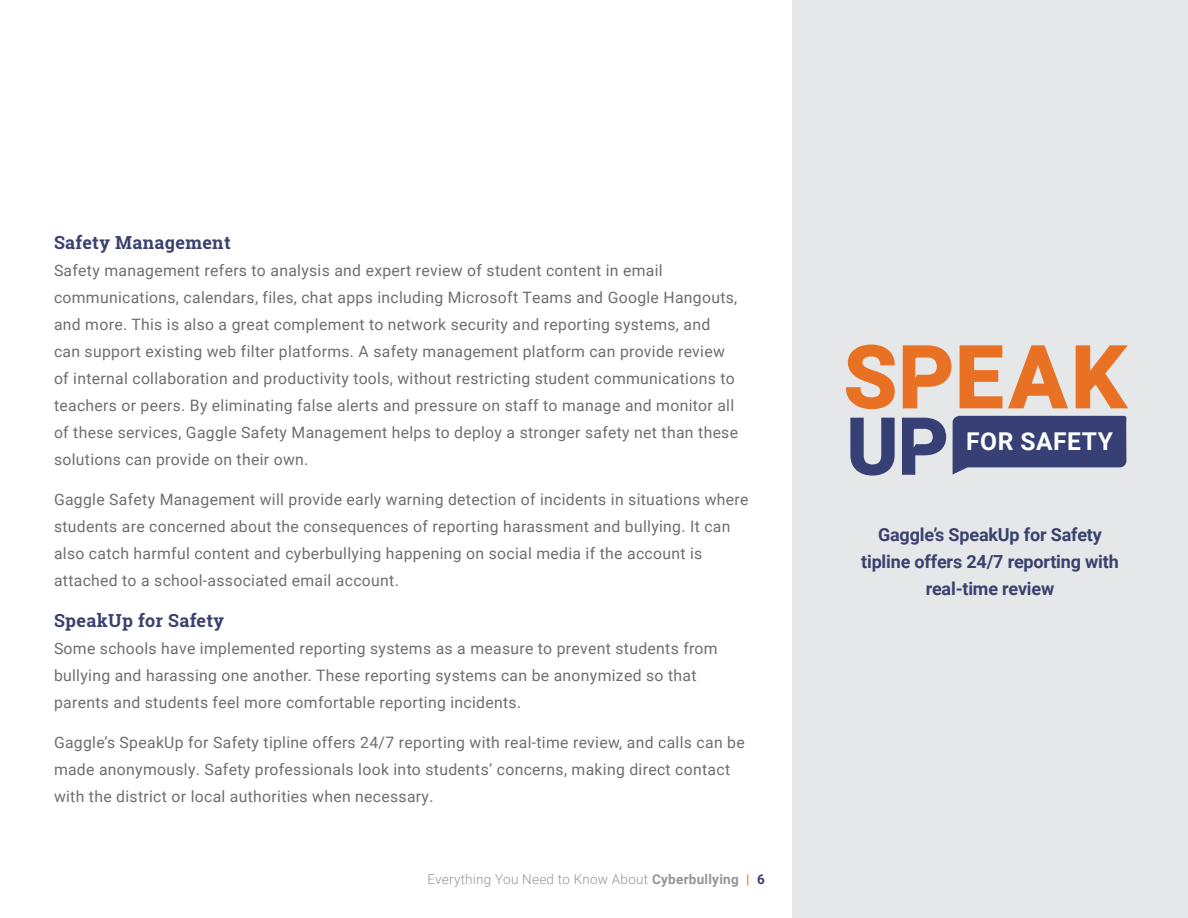
<style>
.page{position:relative;width:1188px;height:918px;background:#fff}
.page>*{position:absolute;margin:0;border:0;box-sizing:border-box;transform-origin:0 0}
.t1{font:700 24.6px "Roboto";letter-spacing:.02em;color:#fff}
.t2{font:700 18px/27px "Roboto";letter-spacing:-.01em;color:#3b416f;text-align:center}
.t3{font:700 18px "Roboto Slab";letter-spacing:.02em;color:#3b416f}
.t4{font:15.75px/27px "Roboto";letter-spacing:.02em;color:#6d6e71}
.t5{font:300 13.5px "Roboto";letter-spacing:.02em;color:#939598}
.s1{font-weight:700}
.s2{font-weight:700;color:#f58423}
.s3{font-weight:700;color:#3b416f}
</style>
<div class="page">
<div style="left:792px;top:0;width:396px;height:918px;background:#e6e7e8"></div>
<svg style="left:846px;top:345px;width:49px;height:64px"></svg>
<svg style="left:903px;top:345px;width:48px;height:63px"></svg>
<svg style="left:960px;top:345px;width:42px;height:63px"></svg>
<svg style="left:1008px;top:345px;width:60px;height:63px"></svg>
<svg style="left:1076px;top:345px;width:52px;height:63px"></svg>
<svg style="left:850px;top:418px;width:45px;height:58px"></svg>
<svg style="left:902px;top:418px;width:44px;height:57px"></svg>
<svg style="left:953px;top:416px;width:174px;height:59px;background:#4c5482"></svg>
<p class="t3" style="left:54px;top:230px;width:178px">Safety Management</p>
<p class="t4" style="left:54px;top:256px;width:686px">Safety management refers to analysis and expert review of student content in email communications, calendars, files, chat apps including Microsoft Teams and Google Hangouts, and more. This is also a great complement to network security and reporting systems, and can support existing web filter platforms. A safety management platform can provide review of internal collaboration and productivity tools, without restricting student communications to teachers or peers. By eliminating false alerts and pressure on staff to manage and monitor all of these services, Gaggle Safety Management helps to deploy a stronger safety net than these solutions can provide on their own.</p>
<p class="t4" style="left:54px;top:486px;width:696px">Gaggle Safety Management will provide early warning detection of incidents in situations where students are concerned about the consequences of reporting harassment and bullying. It can also catch harmful content and cyberbullying happening on social media if the account is attached to a school-associated email account.</p>
<p class="t3" style="left:54px;top:608px;width:172px">SpeakUp for Safety</p>
<p class="t4" style="left:54px;top:634px;width:665px">Some schools have implemented reporting systems as a measure to prevent students from bullying and harassing one another. These reporting systems can be anonymized so that parents and students feel more comfortable reporting incidents.</p>
<p class="t4" style="left:54px;top:729px;width:692px">Gaggle’s SpeakUp for Safety tipline offers 24/7 reporting with real-time review, and calls can be made anonymously. Safety professionals look into students’ concerns, making direct contact with the district or local authorities when necessary.</p>
<p class="t5" style="left:427px;top:870px;width:339px">Everything You Need to Know About <span class="s1">Cyberbullying</span> <span class="s2">|</span> <span class="s3">6</span></p>
<h1 class="t1" style="left:966px;top:424px;width:148px">FOR SAFETY</h1>
<p class="t2" style="left:861px;top:520px;width:259px">Gaggle’s SpeakUp for Safety tipline offers 24/7 reporting with real-time review</p>
</div>
